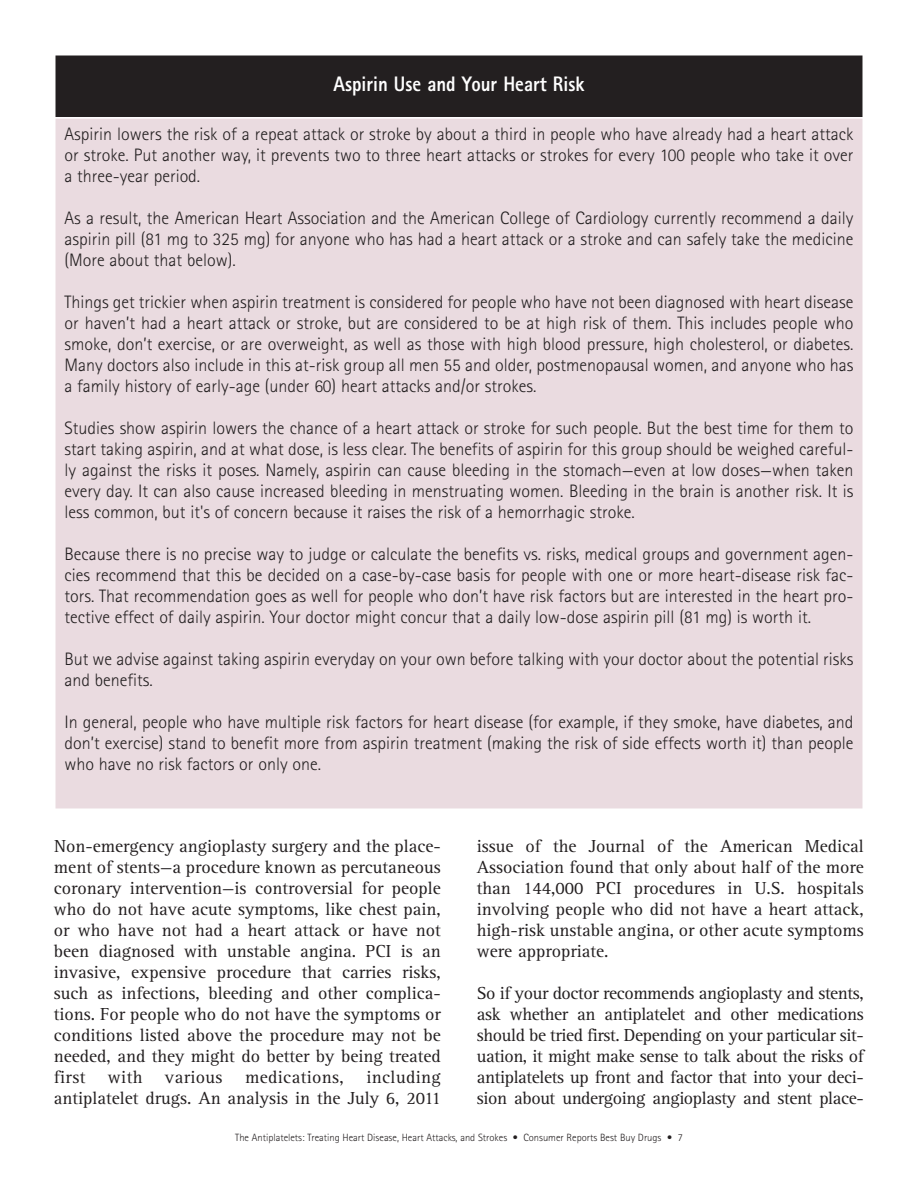
<style>
.page{position:relative;width:918px;height:1188px;background:#fff}
.page>*{position:absolute;margin:0;border:0;box-sizing:border-box;transform-origin:0 0}
.t1{font:800 21px "Rotis Sans Serif";color:#fff;scale:.9 1}
.t2{font:300 18px/21px "Rotis Sans Serif";color:#231f20;text-align:justify}
.t3{font:18px/21px "Rotis Serif";color:#231f20;text-align:justify}
.t4{font:18px "Rotis Serif";letter-spacing:.02em;color:#231f20}
.t5{font:300 10.5px "Rotis Sans Serif";color:#231f20}
</style>
<div class="page">
<div style="left:54px;top:54px;width:809px;height:64px;background:#231f20"></div>
<div style="left:54px;top:118px;width:809px;height:692px;background:#eadbe0"></div>
<hr style="left:54px;top:54px;width:2px;height:756px;background:#fff">
<hr style="left:862px;top:54px;width:2px;height:756px;background:#fff">
<hr style="left:54px;top:54px;width:810px;height:2px;background:#fff">
<hr style="left:54px;top:117px;width:810px;height:2px;background:#fff">
<hr style="left:54px;top:808px;width:810px;height:2px;background:#fff">
<p class="t1" style="left:334px;top:77px;width:280px">Aspirin Use and Your Heart Risk</p>
<p class="t2" style="left:64px;top:125px;width:791px">Aspirin lowers the risk of a repeat attack or stroke by about a third in people who have already had a heart attack or stroke. Put another way, it prevents two to three heart attacks or strokes for every 100 people who take it over a three-year period.</p>
<p class="t2" style="left:64px;top:209px;width:791px">As a result, the American Heart Association and the American College of Cardiology currently recommend a daily aspirin pill (81 mg to 325 mg) for anyone who has had a heart attack or a stroke and can safely take the medicine (More about that below).</p>
<p class="t2" style="left:64px;top:293px;width:791px">Things get trickier when aspirin treatment is considered for people who have not been diagnosed with heart disease or haven’t had a heart attack or stroke, but are considered to be at high risk of them. This includes people who smoke, don’t exercise, or are overweight, as well as those with high blood pressure, high cholesterol, or diabetes.<br>Many doctors also include in this at-risk group all men 55 and older, postmenopausal women, and anyone who has a family history of early-age (under 60) heart attacks and/or strokes.</p>
<p class="t2" style="left:64px;top:419px;width:791px">Studies show aspirin lowers the chance of a heart attack or stroke for such people. But the best time for them to start taking aspirin, and at what dose, is less clear. The benefits of aspirin for this group should be weighed careful&shy;ly against the risks it poses. Namely, aspirin can cause bleeding in the stomach—even at low doses—when taken every day. It can also cause increased bleeding in menstruating women. Bleeding in the brain is another risk. It is less common, but it's of concern because it raises the risk of a hemorrhagic stroke.</p>
<p class="t2" style="left:64px;top:545px;width:791px">Because there is no precise way to judge or calculate the benefits vs. risks, medical groups and government agen&shy;cies recommend that this be decided on a case-by-case basis for people with one or more heart-disease risk fac&shy;tors. That recommendation goes as well for people who don’t have risk factors but are interested in the heart pro&shy;tective effect of daily aspirin. Your doctor might concur that a daily low-dose aspirin pill (81 mg) is worth it.</p>
<p class="t2" style="left:64px;top:650px;width:791px">But we advise against taking aspirin everyday on your own before talking with your doctor about the potential risks and benefits.</p>
<p class="t2" style="left:64px;top:713px;width:791px">In general, people who have multiple risk factors for heart disease (for example, if they smoke, have diabetes, and don’t exercise) stand to benefit more from aspirin treatment (making the risk of side effects worth it) than people who have no risk factors or only one.</p>
<p class="t3" style="left:54px;top:837px;width:389px">Non-emergency angioplasty surgery and the place&shy;ment of stents—a procedure known as percutaneous coronary intervention—is controversial for people who do not have acute symptoms, like chest pain, or who have not had a heart attack or have not been diagnosed with unstable angina. PCI is an invasive, expensive procedure that carries risks, such as infections, bleeding and other complica&shy;tions. For people who do not have the symptoms or conditions listed above the procedure may not be needed, and they might do better by being treated first</p>
<p class="t3" style="left:54px;top:1068px;width:389px;text-align:right">including<br>antiplatelet drugs. An analysis in the July 6, 2011</p>
<p class="t3" style="left:108px;top:1068px;width:36px">with</p>
<p class="t4" style="left:165px;top:1071px;width:59px">various</p>
<p class="t4" style="left:245px;top:1071px;width:100px">medications,</p>
<p class="t3" style="left:477px;top:837px;width:389px">issue of the Journal of the American Medical Association found that only about half of the more than 144,000 PCI procedures in U.S. hospitals involving people who did not have a heart attack, high-risk unstable angina, or other acute symptoms were appropriate.</p>
<p class="t3" style="left:477px;top:984px;width:389px">So if your doctor recommends angioplasty and stents, ask whether an antiplatelet and other medications should be tried first. Depending on your particular sit&shy;uation, it might make sense to talk about the risks of antiplatelets up front and factor that into your deci&shy;sion about undergoing angioplasty and stent place-</p>
<p class="t5" style="left:235px;top:1134px;width:449px">The Antiplatelets: Treating Heart Disease, Heart Attacks, and Strokes • Consumer Reports Best Buy Drugs • 7</p>
</div>
